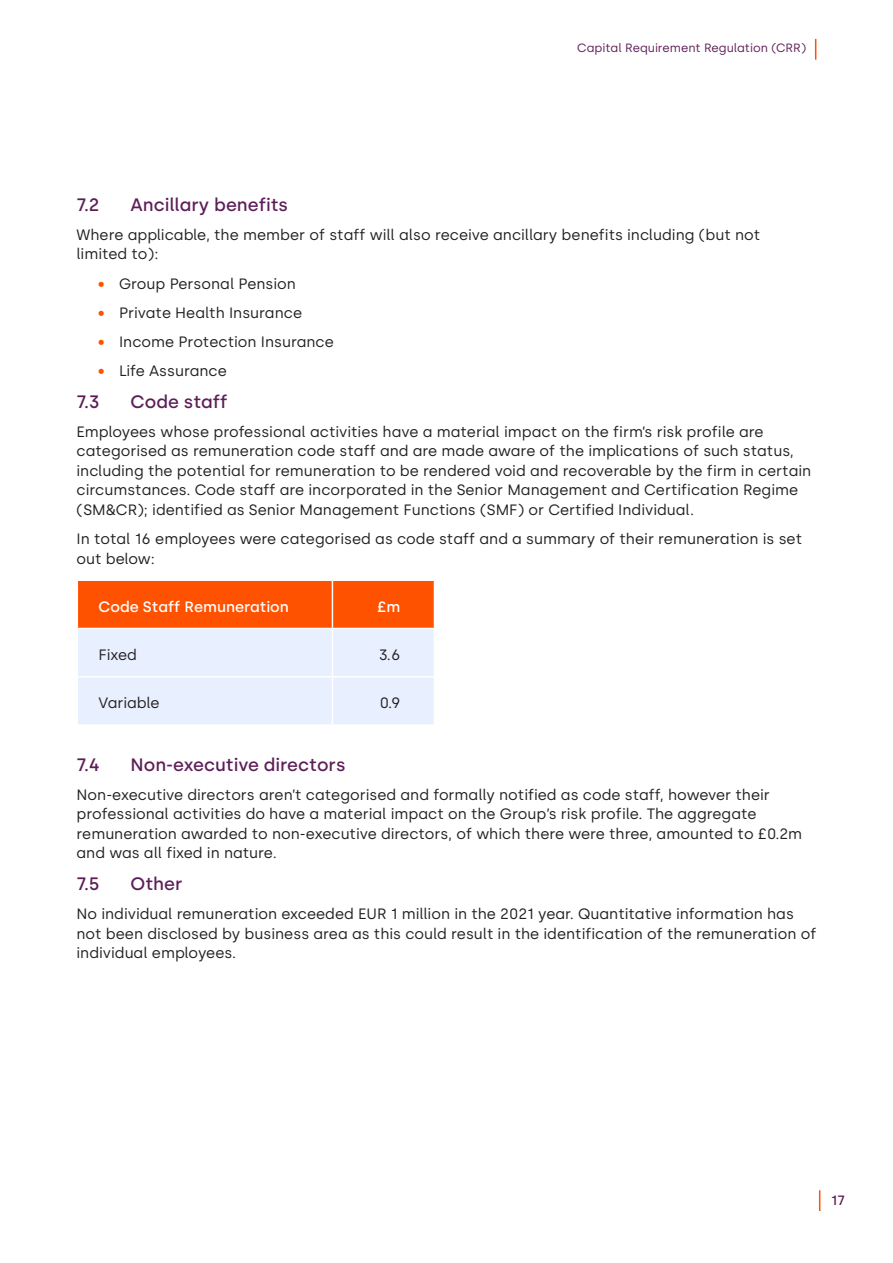
<style>
.page{position:relative;width:893px;height:1263px;background:#fff}
.page>*{position:absolute;margin:0;border:0;box-sizing:border-box;transform-origin:0 0}
.heading_2{font:500 18px "Silka";color:#5d1e58}
.body_copy{font:15px/19.5px "Silka";color:#231f20}
.Heading_4{font:500 15px "Silka";color:#fff}
.t1{font:500 13.5px "Silka";color:#5d1e58}
.t2{font:12px "Silka";color:#5d1e58}
.s1{color:#ff5200}
</style>
<div class="page">
<svg style="left:78px;top:581px;width:356px;height:143px;background:#efbbaa"></svg>
<hr style="left:332px;top:581px;width:1px;height:47px;background:#fff">
<hr style="left:332px;top:629px;width:1px;height:47px;background:#fff">
<hr style="left:77px;top:676px;width:255px;height:1px;background:#fff">
<hr style="left:332px;top:676px;width:103px;height:1px;background:#fff">
<hr style="left:332px;top:677px;width:1px;height:47px;background:#fff">
<hr style="left:77px;top:628px;width:255px;height:1px;background:#fff">
<hr style="left:332px;top:628px;width:103px;height:1px;background:#fff">
<svg style="left:819px;top:1190px;width:1px;height:21px"></svg>
<svg style="left:815px;top:39px;width:1px;height:21px"></svg>
<p class="t2" style="left:577px;top:40px;width:230px">Capital Requirement Regulation (CRR)</p>
<p class="heading_2" style="left:77px;top:194px;width:24px">7.2</p>
<p class="heading_2" style="left:131px;top:194px;width:159px">Ancillary benefits</p>
<p class="body_copy" style="left:77px;top:225px;width:685px">Where applicable, the member of staff will also receive ancillary benefits including (but not limited to):</p>
<p class="body_copy" style="left:98px;top:274px;width:200px"><span class="s1">•</span> Group Personal Pension</p>
<p class="body_copy" style="left:98px;top:303px;width:206px"><span class="s1">•</span> Private Health Insurance</p>
<p class="body_copy" style="left:98px;top:332px;width:238px"><span class="s1">•</span> Income Protection Insurance</p>
<p class="body_copy" style="left:98px;top:361px;width:131px"><span class="s1">•</span> Life Assurance</p>
<p class="heading_2" style="left:77px;top:391px;width:25px">7.3</p>
<p class="heading_2" style="left:131px;top:391px;width:99px">Code staff</p>
<p class="body_copy" style="left:77px;top:422px;width:736px">Employees whose professional activities have a material impact on the firm’s risk profile are categorised as remuneration code staff and are made aware of the implications of such status, including the potential for remuneration to be rendered void and recoverable by the firm in certain circumstances. Code staff are incorporated in the Senior Management and Certification Regime (SM&amp;CR); identified as Senior Management Functions (SMF) or Certified Individual.</p>
<p class="body_copy" style="left:77px;top:529px;width:727px">In total 16 employees were categorised as code staff and a summary of their remuneration is set out below:</p>
<p class="Heading_4" style="left:99px;top:597px;width:192px">Code Staff Remuneration</p>
<p class="Heading_4" style="left:377px;top:597px;width:25px">£m</p>
<p class="body_copy" style="left:99px;top:645px;width:40px">Fixed</p>
<p class="body_copy" style="left:379px;top:645px;width:23px">3.6</p>
<p class="body_copy" style="left:99px;top:693px;width:63px">Variable</p>
<p class="body_copy" style="left:380px;top:693px;width:22px">0.9</p>
<p class="heading_2" style="left:77px;top:754px;width:25px">7.4</p>
<p class="heading_2" style="left:131px;top:754px;width:217px">Non-executive directors</p>
<p class="body_copy" style="left:77px;top:785px;width:727px">Non-executive directors aren’t categorised and formally notified as code staff, however their professional activities do have a material impact on the Group’s risk profile. The aggregate remuneration awarded to non-executive directors, of which there were three, amounted to £0.2m and was all fixed in nature.</p>
<p class="heading_2" style="left:77px;top:873px;width:25px">7.5</p>
<p class="heading_2" style="left:131px;top:873px;width:53px">Other</p>
<p class="body_copy" style="left:77px;top:904px;width:741px">No individual remuneration exceeded EUR 1 million in the 2021 year. Quantitative information has not been disclosed by business area as this could result in the identification of the remuneration of individual employees.</p>
<p class="t1" style="left:831px;top:1192px;width:15px">17</p>
</div>
